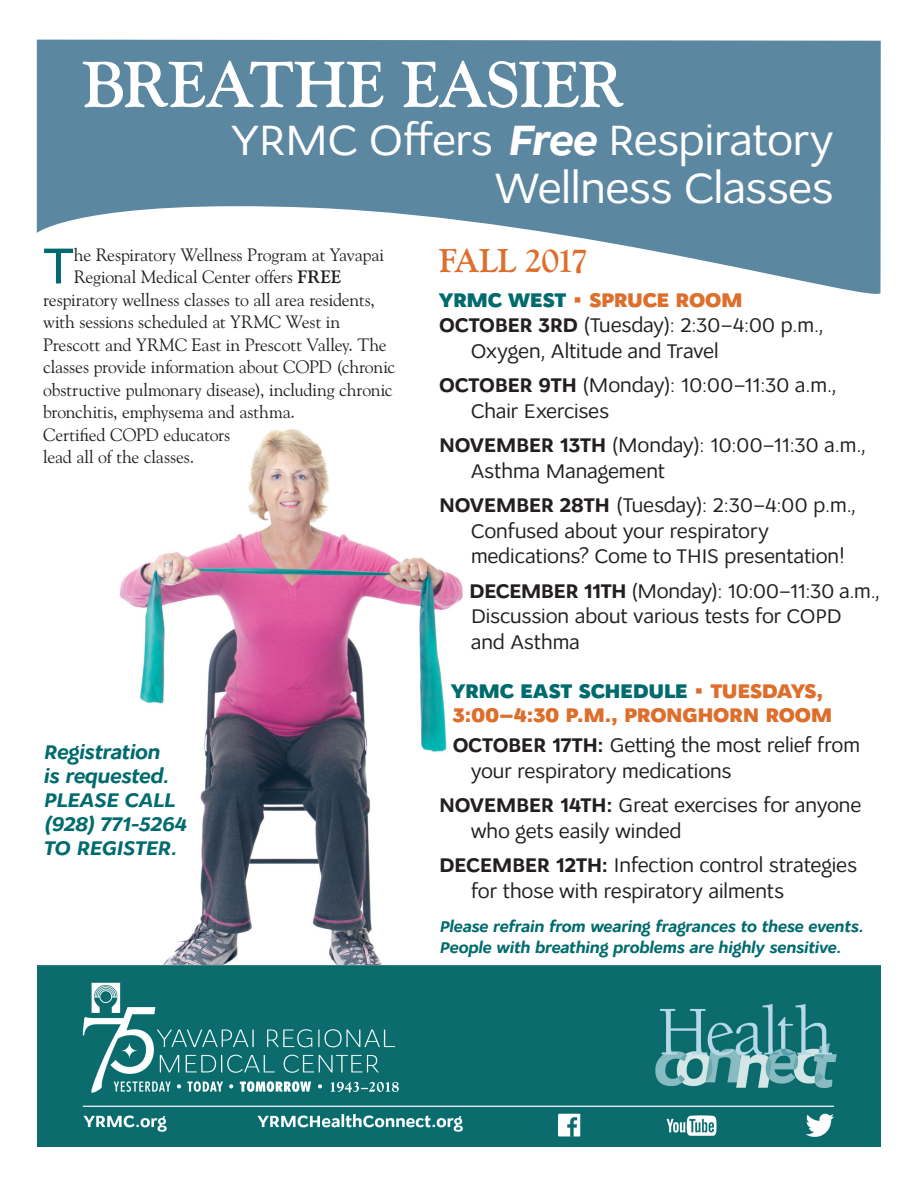
<style>
.page{position:relative;width:918px;height:1188px;background:#fff}
.page>*{position:absolute;margin:0;border:0;box-sizing:border-box;transform-origin:0 0}
.t1{font:700 64.35px "Goudy Old Style BT";letter-spacing:-.02em;color:#fff}
.t2{font:51px "Gill Sans";color:#006b6e}
.t3{font:45px/48px "Osnova Pro";letter-spacing:-.025em;color:#fff;text-align:right}
.t4{font:700 33px "Goudy Old Style BT";letter-spacing:-.05em;color:#dd6e2c}
.t5{font:21px/25.5px "Osnova Pro";letter-spacing:-.02em;color:#231f20}
.t6{font:800 21px/24px "Osnova Pro";letter-spacing:-.02em;color:#dd6e2c}
.t7{font:italic 700 21px/24px "Osnova Pro";letter-spacing:-.02em;color:#006b6e}
.t8{font:18px "Goudy Old Style BT";letter-spacing:-.01em;color:#231f20}
.t9{font:italic 700 16.5px/21px "Osnova Pro";letter-spacing:-.015em;color:#006b6e}
.s1{font-weight:700;font-style:italic}
.s2{font-weight:700}
.s3{color:#006b6e}
</style>
<div class="page">
<img style="left:37px;top:429px;width:496px;height:614px">
<svg style="left:37px;top:40px;width:844px;height:254px;fill:#5c87a1"></svg>
<img style="left:38px;top:966px;width:842px;height:181px">
<h1 class="t1" style="left:83px;top:45px;width:543px">BREATHE EASIER</h1>
<h3 class="t3" style="left:232px;top:116px;width:604px">YRMC Offers <span class="s1">Free</span> Respiratory<br>Wellness Classes</h3>
<h2 class="t2" style="left:43px;top:236px;width:32px">T</h2>
<p class="t8" style="left:74px;top:244px;width:311px">he Respiratory Wellness Program at Yavapai</p>
<p class="t8" style="left:74px;top:266px;width:269px">Regional Medical Center offers <span class="s2">FREE</span></p>
<p class="t8" style="left:43px;top:289px;width:333px">respiratory wellness classes to all area residents,</p>
<p class="t8" style="left:43px;top:311px;width:298px">with sessions scheduled at YRMC West in</p>
<p class="t8" style="left:43px;top:334px;width:345px">Prescott and YRMC East in Prescott Valley. The</p>
<p class="t8" style="left:43px;top:356px;width:354px">classes provide information about COPD (chronic</p>
<p class="t8" style="left:43px;top:379px;width:351px">obstructive pulmonary disease), including chronic</p>
<p class="t8" style="left:43px;top:401px;width:253px">bronchitis, emphysema and asthma.</p>
<p class="t8" style="left:43px;top:424px;width:189px">Certified COPD educators</p>
<p class="t8" style="left:43px;top:446px;width:152px">lead all of the classes.</p>
<p class="t7" style="left:43px;top:740px;width:145px">Registration<br>is requested.<br>PLEASE CALL (928) 771-5264<br>TO REGISTER.</p>
<h3 class="t4" style="left:439px;top:241px;width:151px">FALL 2017</h3>
<p class="t6" style="left:439px;top:289px;width:305px"><span class="s3">YRMC WEST</span> • SPRUCE ROOM</p>
<p class="t5" style="left:439px;top:313px;width:386px"><span class="s2">OCTOBER 3RD</span> (Tuesday): 2:30–4:00 p.m.,</p>
<p class="t5" style="left:471px;top:338px;width:250px">Oxygen, Altitude and Travel</p>
<p class="t5" style="left:471px;top:373px;width:368px;text-indent:-32px"><span class="s2">OCTOBER 9TH</span> (Monday): 10:00–11:30 a.m.,<br>Chair Exercises</p>
<p class="t5" style="left:471px;top:433px;width:397px;text-indent:-32px"><span class="s2">NOVEMBER 13TH</span> (Monday): 10:00–11:30 a.m.,<br>Asthma Management</p>
<p class="t5" style="left:471px;top:493px;width:387px;text-indent:-32px"><span class="s2">NOVEMBER 28TH</span> (Tuesday): 2:30–4:00 p.m.,<br>Confused about your respiratory medications? Come to THIS presentation!</p>
<p class="t5" style="left:469px;top:578px;width:412px"><span class="s2">DECEMBER 11TH</span> (Monday): 10:00–11:30 a.m.,<br>Discussion about various tests for COPD<br>and Asthma</p>
<p class="t6" style="left:451px;top:680px;width:383px"><span class="s3">YRMC EAST SCHEDULE</span> • TUESDAYS,<br>3:00–4:30 P.M., PRONGHORN ROOM</p>
<p class="t5" style="left:471px;top:733px;width:391px;text-indent:-18px"><span class="s2">OCTOBER 17TH:</span> Getting the most relief from your respiratory medications</p>
<p class="t5" style="left:471px;top:793px;width:392px;text-indent:-32px"><span class="s2">NOVEMBER 14TH:</span> Great exercises for anyone who gets easily winded</p>
<p class="t5" style="left:471px;top:853px;width:388px;text-indent:-32px"><span class="s2">DECEMBER 12TH:</span> Infection control strategies for those with respiratory ailments</p>
<p class="t9" style="left:439px;top:917px;width:426px">Please refrain from wearing fragrances to these events.<br>People with breathing problems are highly sensitive.</p>
</div>
